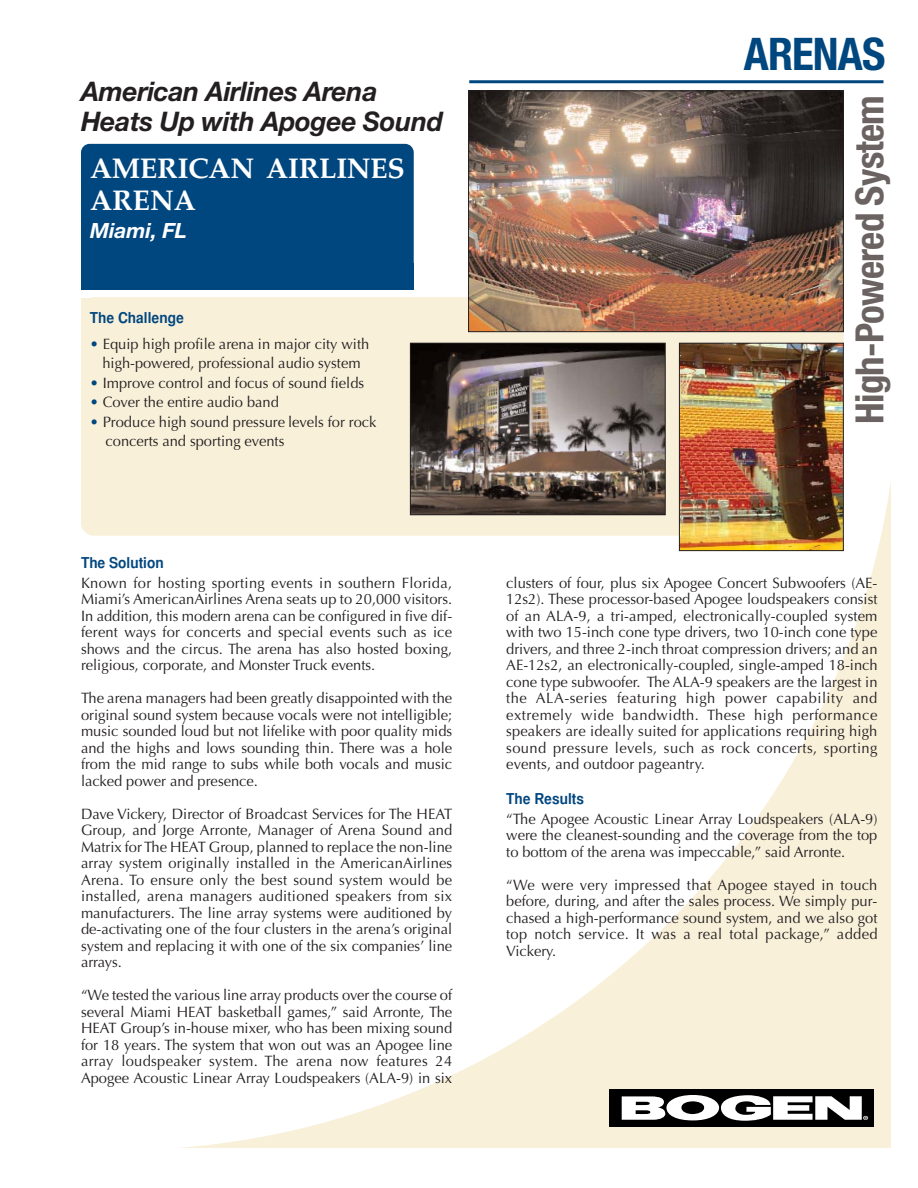
<style>
.page{position:relative;width:918px;height:1188px;background:#fff}
.page>*{position:absolute;margin:0;border:0;box-sizing:border-box;transform-origin:0 0}
.t1{font:700 condensed 45px "Helvetica Neue";letter-spacing:-.02em;color:#00467f}
.t2{font:700 condensed 39px "Helvetica Neue";letter-spacing:-.02em;color:#6b6361}
.t3{font:700 28.5px/31.5px "Palatino";letter-spacing:-.01em;color:#fff}
.t4{font:italic 700 27px/30px "Helvetica Neue";letter-spacing:-.01em;color:#231f20}
.t5{font:italic 700 21px "Helvetica Neue";color:#fff}
.t6{font:15px/16.5px "Optima";color:#231f20;text-align:justify}
.t7{font:700 15px "Helvetica CY";color:#00467f;scale:1.11 1}
.s1{color:#00467f}
</style>
<div class="page">
<svg style="left:180px;top:482px;width:711px;height:666px"></svg>
<div style="left:81px;top:144px;width:333px;height:140px;background:#00467f;border-radius:9px"></div>
<div style="left:81px;top:297px;width:763px;height:239px;background:#f9f0da;border-radius:13px"></div>
<img style="left:681px;top:345px;width:161px;height:204px">
<div style="left:679px;top:343px;width:165px;height:208px;border:1px solid #231f20"></div>
<img style="left:412px;top:345px;width:252px;height:168px">
<div style="left:410px;top:343px;width:256px;height:172px;border:1px solid #231f20"></div>
<hr style="left:469px;top:80px;width:415px;height:3px;background:#00467f">
<div style="left:81px;top:263px;width:333px;height:33px;background:#00467f"></div>
<div style="left:81px;top:298px;width:329px;height:40px;background:#f9f0da"></div>
<div style="left:54px;top:290px;width:362px;height:7px;background:#fff"></div>
<div style="left:610px;top:1089px;width:264px;height:38px;background:#000"></div>
<svg style="left:622px;top:1095px;width:246px;height:26px"></svg>
<img style="left:470px;top:93px;width:372px;height:237px">
<div style="left:468px;top:91px;width:376px;height:241px;border:1px solid #231f20"></div>
<h3 class="t4" style="left:81px;top:79px;width:364px">American Airlines Arena<br>Heats Up with Apogee Sound</h3>
<h3 class="t3" style="left:90px;top:156px;width:316px">AMERICAN AIRLINES<br>ARENA</h3>
<h3 class="t5" style="left:90px;top:223px;width:98px">Miami, FL</h3>
<p class="t7" style="left:90px;top:312px;width:86px">The Challenge</p>
<p class="t6" style="left:90px;top:335px;width:281px;line-height:19.5px;text-align:center"><span class="s1">•</span> Equip high profile arena in major city with high-powered, professional audio system</p>
<p class="t6" style="left:90px;top:376px;width:276px"><span class="s1">•</span> Improve control and focus of sound fields</p>
<p class="t6" style="left:90px;top:395px;width:190px"><span class="s1">•</span> Cover the entire audio band</p>
<p class="t6" style="left:105px;top:413px;width:272px;line-height:19.5px;text-indent:-16px"><span class="s1">•</span> Produce high sound pressure levels for rock concerts and sporting events</p>
<p class="t7" style="left:81px;top:557px;width:76px">The Solution</p>
<p class="t6" style="left:81px;top:576px;width:373px">Known for hosting sporting events in southern Florida, Miami’s AmericanAirlines Arena seats up to 20,000 visitors.<br>In addition, this modern arena can be configured in five dif&shy;ferent ways for concerts and special events such as ice shows and the circus. The arena has also hosted boxing, religious, corporate, and Monster Truck events.</p>
<p class="t6" style="left:81px;top:691px;width:373px">The arena managers had been greatly disappointed with the original sound system because vocals were not intelligible; music sounded loud but not lifelike with poor quality mids and the highs and lows sounding thin. There was a hole from the mid range to subs while both vocals and music lacked power and presence.</p>
<p class="t6" style="left:81px;top:807px;width:373px">Dave Vickery, Director of Broadcast Services for The HEAT Group, and Jorge Arronte, Manager of Arena Sound and Matrix for The HEAT Group, planned to replace the non-line array system originally installed in the AmericanAirlines Arena. To ensure only the best sound system would be installed, arena managers auditioned speakers from six manufacturers. The line array systems were auditioned by de-activating one of the four clusters in the arena’s original system and replacing it with one of the six companies’ line arrays.</p>
<p class="t6" style="left:81px;top:988px;width:373px">“We tested the various line array products over the course of several Miami HEAT basketball games,” said Arronte, The HEAT Group’s in-house mixer, who has been mixing sound for 18 years. The system that won out was an Apogee line array loudspeaker system. The arena now features 24<br>Apogee Acoustic Linear Array Loudspeakers (ALA-9) in six</p>
<h1 class="t1" style="left:744px;top:38px;width:143px">ARENAS</h1>
<h2 class="t2" style="left:856px;top:424px;width:330px;rotate:-90deg">High-Powered System</h2>
<p class="t6" style="left:506px;top:576px;width:373px">clusters of four, plus six Apogee Concert Subwoofers (AE-12s2). These processor-based Apogee loudspeakers consist of an ALA-9, a tri-amped, electronically-coupled system with two 15-inch cone type drivers, two 10-inch cone type drivers, and three 2-inch throat compression drivers; and an AE-12s2, an electronically-coupled, single-amped 18-inch cone type subwoofer. The ALA-9 speakers are the largest in the ALA-series featuring high power capability and extremely wide bandwidth. These high performance speakers are ideally suited for applications requiring high sound pressure levels, such as rock concerts, sporting events, and outdoor pageantry.</p>
<p class="t7" style="left:506px;top:793px;width:72px">The Results</p>
<p class="t6" style="left:506px;top:812px;width:373px">“The Apogee Acoustic Linear Array Loudspeakers (ALA-9) were the cleanest-sounding and the coverage from the top to bottom of the arena was impeccable,” said Arronte.</p>
<p class="t6" style="left:506px;top:878px;width:373px">“We were very impressed that Apogee stayed in touch before, during, and after the sales process. We simply pur&shy;chased a high-performance sound system, and we also got top notch service. It was a real total package,” added Vickery.</p>
</div>
